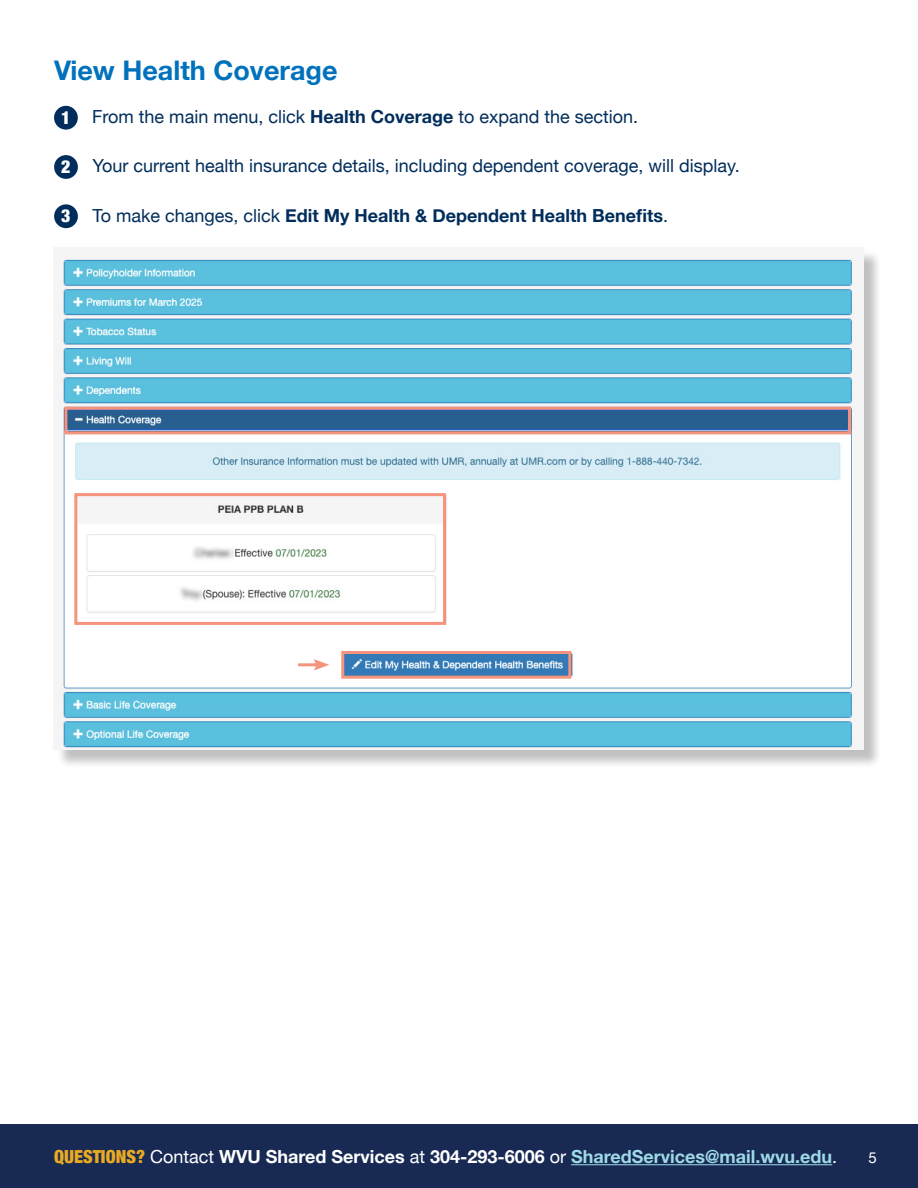
<style>
.page{position:relative;width:918px;height:1188px;background:#fff}
.page>*{position:absolute;margin:0;border:0;box-sizing:border-box;transform-origin:0 0}
.t1{font:700 27px "Helvetica Neue";color:#0072bc}
.List{font:18px "Helvetica Neue";color:#002d5b}
.t2{font:700 18px "Helvetica Neue";color:#fff}
.List-2{font:700 18px "Helvetica Neue";color:#002d5b}
.t3{font:15px "Helvetica Neue";color:#fff}
.s1{font-weight:900;font-stretch:condensed;color:#fff}
.s2{font-weight:700}
.s3{font-weight:400}
.s4{font-weight:900;font-stretch:condensed;color:#e9aa22}
.s5{color:#9edae6}
</style>
<div class="page">
<div style="left:0;top:1124px;width:918px;height:64px;background:#182a53"></div>
<hr style="left:571px;top:1164px;width:261px;height:1px;background:#9edae6">
<div style="left:57px;top:250px;width:825px;height:519px;background:#000;opacity:.25"></div>
<img style="left:57px;top:250px;width:807px;height:500px">
<div style="left:64px;top:407px;width:787px;height:27px;border:3px solid #f6937c"></div>
<div style="left:74px;top:493px;width:372px;height:132px;border:3px solid #f6937c"></div>
<div style="left:341px;top:651px;width:230px;height:28px;border:3px solid #f6937c"></div>
<hr style="left:298px;top:663px;width:21px;height:3px;background:#f6937c">
<svg style="left:313px;top:659px;width:16px;height:12px"></svg>
<div style="left:54px;top:106px;width:24px;height:24px;background:#002d5b;border-radius:50%"></div>
<div style="left:54px;top:155px;width:24px;height:24px;background:#002d5b;border-radius:50%"></div>
<div style="left:54px;top:204px;width:24px;height:24px;background:#002d5b;border-radius:50%"></div>
<h2 class="t1" style="left:54px;top:50px;width:285px">View Health Coverage</h2>
<p class="List" style="left:61px;top:104px;width:578px"><span class="s1">1</span> From the main menu, click <span class="s2">Health Coverage</span> to expand the section.</p>
<p class="List" style="left:61px;top:153px;width:680px"><span class="s1">2</span> Your current health insurance details, including dependent coverage, will display.</p>
<p class="List-2" style="left:61px;top:201px;width:608px"><span class="s1">3</span> <span class="s3">To make changes, click</span> Edit My Health &amp; Dependent Health Benefits<span class="s3">.</span></p>
<p class="t2" style="left:54px;top:1142px;width:785px"><span class="s4">QUESTIONS?</span> <span class="s3">Contact</span> WVU Shared Services <span class="s3">at</span> 304-293-6006 <span class="s3">or</span> <span class="s5">SharedServices@mail.wvu.edu</span><span class="s3">.</span></p>
<p class="t3" style="left:868px;top:1147px;width:10px">5</p>
</div>
